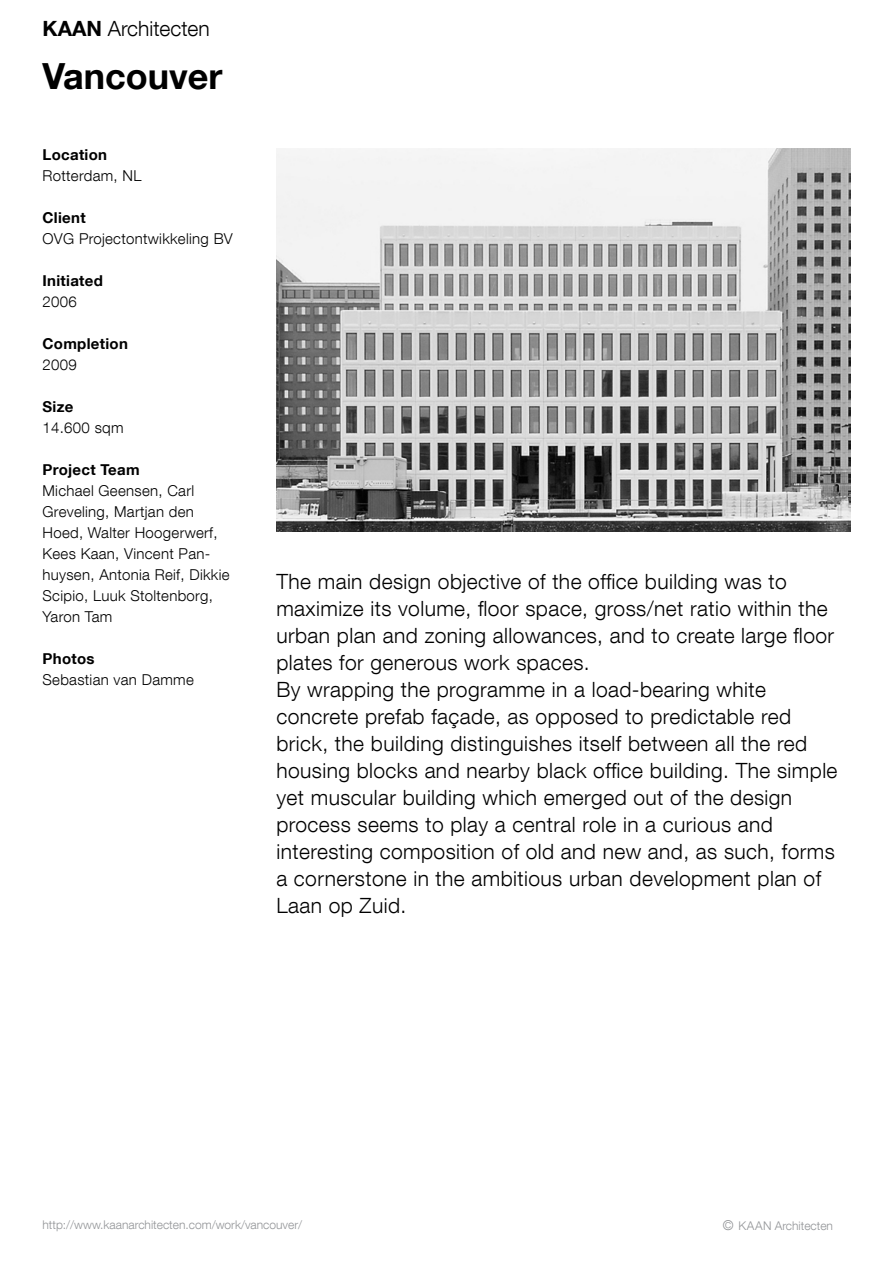
<style>
.page{position:relative;width:893px;height:1263px;background:#fff}
.page>*{position:absolute;margin:0;border:0;box-sizing:border-box;transform-origin:0 0}
.t1{font:700 36px "Helvetica Neue LT Com";color:#000}
.t2{font:300 21px/27px "Helvetica Neue LT Com";letter-spacing:.02em;color:#000}
.t3{font:300 21px "Helvetica Neue LT Com";color:#000}
.t4{font:300 15px/21px "Helvetica Neue LT Com";letter-spacing:.02em;color:#000}
.t5{font:700 15px "Helvetica Neue LT Com";letter-spacing:.02em;color:#000}
.t6{font:300 12px "Helvetica Neue LT Com";color:#939598}
.s1{font-weight:700}
.s2{font-size:13.5px}
</style>
<div class="page">
<img style="left:276px;top:149px;width:574px;height:382px">
<p class="t3" style="left:43px;top:16px;width:169px"><span class="s1">KAAN</span> Architecten</p>
<h1 class="t1" style="left:43px;top:54px;width:182px">Vancouver</h1>
<p class="t5" style="left:43px;top:145px;width:66px">Location</p>
<p class="t4" style="left:43px;top:164px;width:100px">Rotterdam, NL</p>
<p class="t5" style="left:43px;top:208px;width:45px">Client</p>
<p class="t4" style="left:43px;top:227px;width:192px">OVG Projectontwikkeling BV</p>
<p class="t5" style="left:43px;top:271px;width:62px">Initiated</p>
<p class="t4" style="left:43px;top:290px;width:36px">2006</p>
<p class="t5" style="left:43px;top:334px;width:87px">Completion</p>
<p class="t4" style="left:43px;top:353px;width:36px">2009</p>
<p class="t5" style="left:43px;top:397px;width:32px">Size</p>
<p class="t4" style="left:43px;top:416px;width:83px">14.600 sqm</p>
<p class="t5" style="left:43px;top:460px;width:99px">Project Team</p>
<p class="t4" style="left:43px;top:479px;width:189px">Michael Geensen, Carl<br>Greveling, Martjan den<br>Hoed, Walter Hoogerwerf,<br>Kees Kaan, Vincent Pan&shy;huysen, Antonia Reif, Dikkie<br>Scipio, Luuk Stoltenborg,<br>Yaron Tam</p>
<p class="t5" style="left:43px;top:649px;width:54px">Photos</p>
<p class="t4" style="left:43px;top:668px;width:153px">Sebastian van Damme</p>
<p class="t2" style="left:276px;top:568px;width:563px">The main design objective of the office building was to maximize its volume, floor space, gross/net ratio within the urban plan and zoning allowances, and to create large floor plates for generous work spaces.<br>By wrapping the programme in a load-bearing white concrete prefab façade, as opposed to predictable red brick, the building distinguishes itself between all the red housing blocks and nearby black office building. The simple yet muscular building which emerged out of the design process seems to play a central role in a curious and interesting composition of old and new and, as such, forms a cornerstone in the ambitious urban development plan of Laan op Zuid.</p>
<p class="t6" style="left:43px;top:1217px;width:261px">http://www.kaanarchitecten.com/work/vancouver/</p>
<p class="t6" style="left:723px;top:1218px;width:112px"><span class="s2">©</span> KAAN Architecten</p>
</div>
